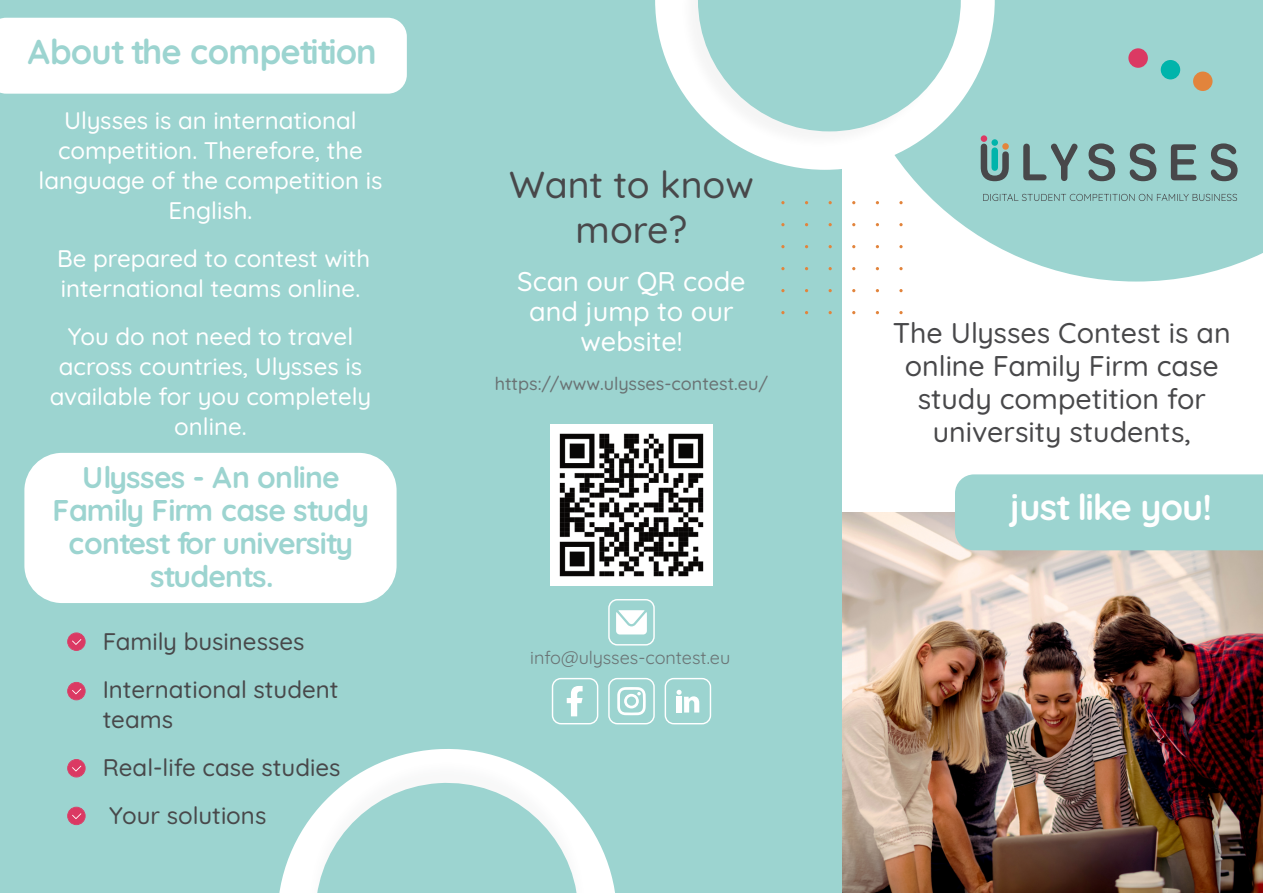
<style>
.page{position:relative;width:1263px;height:893px;background:#fff}
.page>*{position:absolute;margin:0;border:0;box-sizing:border-box;transform-origin:0 0}
.t1{font:500 37.5px/45px "Quicksand";color:#48484a;text-align:center}
.t2{font:700 36px "Quicksand";letter-spacing:-.03em;color:#fff}
.t3{font:700 34.5px "Quicksand";letter-spacing:-.03em;color:#9cd4d0}
.t4{font:700 30px/33px "Quicksand";letter-spacing:-.03em;color:#9cd4d0;text-align:center}
.t5{font:500 28.5px/33px "Quicksand";color:#48484a;text-align:center}
.t6{font:500 27px/30px "Quicksand";color:#fff;text-align:center}
.t7{font:500 24px/30px "Quicksand";color:#fff;text-align:center}
.t8{font:500 24px/48px "Quicksand";color:#48484a}
.t9{font:500 18px "Quicksand";color:#6a7374}
.t10{font:18px "Quicksand";color:#6a7374}
</style>
<div class="page">
<img style="left:842px;top:512px;width:421px;height:381px">
<div style="left:421px;top:0;width:421px;height:893px;background:#9cd4d0"></div>
<svg style="left:616px;top:610px;width:31px;height:24px"></svg>
<div style="left:608px;top:599px;width:47px;height:46px;border:1px solid #fff;border-radius:8px"></div>
<svg style="left:676px;top:690px;width:23px;height:22px"></svg>
<div style="left:665px;top:678px;width:46px;height:46px;border:1px solid #fff;border-radius:8px"></div>
<svg style="left:617px;top:687px;width:29px;height:28px"></svg>
<div style="left:608px;top:678px;width:47px;height:46px;border:1px solid #fff;border-radius:8px"></div>
<div style="left:552px;top:678px;width:46px;height:46px;border:1px solid #fff;border-radius:8px"></div>
<svg style="left:567px;top:686px;width:16px;height:30px"></svg>
<img style="left:551px;top:424px;width:161px;height:162px">
<svg style="left:853px;top:0;width:410px;height:282px;fill:#9cd4d0"></svg>
<div style="left:0;top:0;width:421px;height:893px;background:#9cd4d0"></div>
<div style="left:0;top:18px;width:407px;height:76px;background:#fff"></div>
<div style="left:24px;top:453px;width:373px;height:150px;background:#fff;border-radius:38px"></div>
<div style="left:955px;top:474px;width:308px;height:76px;background:#9cd4d0"></div>
<svg style="left:67px;top:632px;width:19px;height:19px"></svg>
<svg style="left:67px;top:682px;width:19px;height:18px"></svg>
<svg style="left:67px;top:759px;width:19px;height:18px"></svg>
<svg style="left:67px;top:807px;width:19px;height:18px"></svg>
<svg style="left:981px;top:144px;width:28px;height:37px"></svg>
<div style="left:991px;top:147px;width:7px;height:24px;background:#00b4ab;border-radius:3px"></div>
<svg style="left:1023px;top:144px;width:54px;height:37px;background:#7fa3a1"></svg>
<svg style="left:1088px;top:143px;width:27px;height:38px"></svg>
<svg style="left:1130px;top:143px;width:26px;height:38px"></svg>
<svg style="left:1171px;top:144px;width:25px;height:36px"></svg>
<svg style="left:1211px;top:143px;width:26px;height:38px"></svg>
<div style="left:1002px;top:143px;width:7px;height:7px;background:#e3853c;border-radius:50%"></div>
<div style="left:991px;top:139px;width:7px;height:7px;background:#00b4ab;border-radius:50%"></div>
<svg style="left:983px;top:194px;width:254px;height:7px;background:#89b5b2"></svg>
<div style="left:1193px;top:72px;width:19px;height:19px;background:#e2843c;border-radius:50%"></div>
<div style="left:1128px;top:48px;width:20px;height:20px;background:#db3963;border-radius:50%"></div>
<div style="left:1161px;top:60px;width:19px;height:19px;background:#00b4ab;border-radius:50%"></div>
<svg style="left:655px;top:0;width:340px;height:170px;fill:#9cd4d0"></svg>
<img style="left:683px;top:0;width:272px;height:147px">
<svg style="left:698px;top:0;width:263px;height:131px"></svg>
<svg style="left:899px;top:311px;width:4px;height:3px"></svg>
<svg style="left:899px;top:289px;width:4px;height:3px"></svg>
<svg style="left:899px;top:267px;width:4px;height:3px"></svg>
<svg style="left:899px;top:245px;width:4px;height:3px"></svg>
<svg style="left:899px;top:223px;width:4px;height:3px"></svg>
<svg style="left:899px;top:201px;width:4px;height:3px"></svg>
<svg style="left:279px;top:749px;width:336px;height:144px"></svg>
<img style="left:310px;top:763px;width:273px;height:130px">
<svg style="left:311px;top:778px;width:272px;height:115px"></svg>
<h3 class="t3" style="left:28px;top:29px;width:350px">About the competition</h3>
<p class="t7" style="left:39px;top:105px;width:345px">Ulysses is an international competition. Therefore, the language of the competition is<br>English.</p>
<p class="t7" style="left:57px;top:243px;width:315px;text-align:left">Be prepared to contest with international teams online.</p>
<p class="t7" style="left:50px;top:321px;width:323px">You do not need to travel across countries, Ulysses is available for you completely online.</p>
<p class="t4" style="left:53px;top:461px;width:318px">Ulysses - An online<br>Family Firm case study contest for university students.</p>
<p class="t8" style="left:103px;top:617px;width:237px">Family businesses<br>International student</p>
<p class="t8" style="left:103px;top:695px;width:239px">teams<br>Real-life case studies<br>Your solutions</p>
<h1 class="t1" style="left:509px;top:161px;width:246px">Want to know more?</h1>
<p class="t6" style="left:517px;top:265px;width:230px">Scan our QR code and jump to our website!</p>
<p class="t9" style="left:495px;top:372px;width:275px">https://www.ulysses-contest.eu/</p>
<p class="t10" style="left:530px;top:646px;width:202px">info@ulysses-contest.eu</p>
<p class="t5" style="left:893px;top:316px;width:339px">The Ulysses Contest is an online Family Firm case study competition for university students,</p>
<h2 class="t2" style="left:1010px;top:484px;width:204px">just like you!</h2>
</div>
